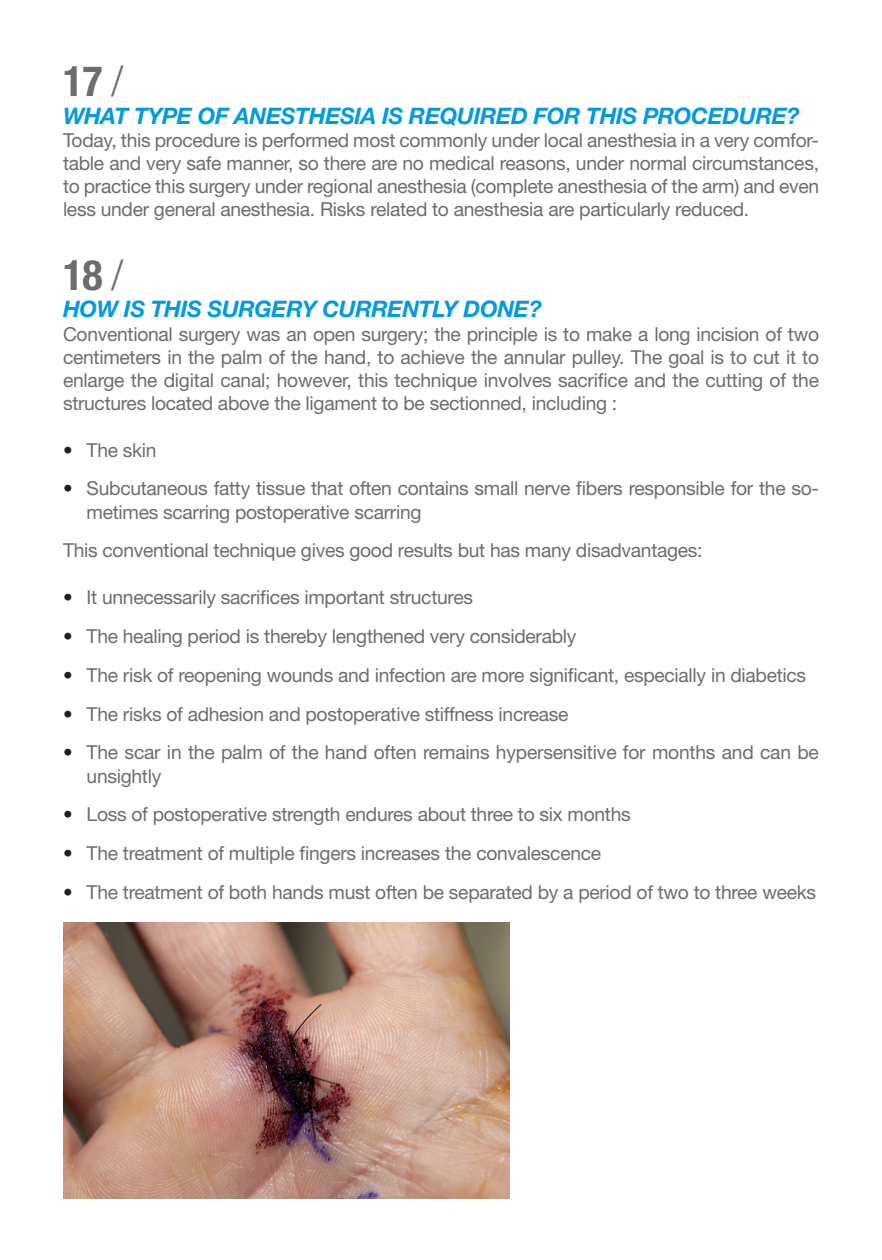
<style>
.page{position:relative;width:882px;height:1260px;background:#fff}
.page>*{position:absolute;margin:0;border:0;box-sizing:border-box;transform-origin:0 0}
.t1{font:700 condensed 42px "Helvetica Neue LT Std";color:#6c6d70}
.t2{font:italic 700 22.75px "Helvetica Neue";letter-spacing:-.015em;color:#009bde}
.t3{font:19.25px/23.1px "Helvetica Neue";letter-spacing:-.015em;color:#6c6d70;text-align:justify}
.s1{font-family:"Helvetica Neue";font-weight:300}
.s2{color:#231f20}
</style>
<div class="page">
<img style="left:63px;top:923px;width:446px;height:276px">
<h1 class="t1" style="left:63px;top:56px;width:62px">17 <span class="s1">/</span></h1>
<p class="t2" style="left:63px;top:102px;width:738px">WHAT TYPE OF ANESTHESIA IS REQUIRED FOR THIS PROCEDURE?</p>
<p class="t3" style="left:63px;top:128px;width:758px">Today, this procedure is performed most commonly under local anesthesia in a very comfor&shy;table and very safe manner, so there are no medical reasons, under normal circumstances, to practice this surgery under regional anesthesia (complete anesthesia of the arm) and even less under general anesthesia. Risks related to anesthesia are particularly reduced.</p>
<h1 class="t1" style="left:63px;top:250px;width:62px">18 <span class="s1">/</span></h1>
<p class="t2" style="left:63px;top:295px;width:480px">HOW IS THIS SURGERY CURRENTLY DONE?</p>
<p class="t3" style="left:63px;top:322px;width:758px">Conventional surgery was an open surgery; the principle is to make a long incision of two centimeters in the palm of the hand, to achieve the annular pulley. The goal is to cut it to enlarge the digital canal; however, this technique involves sacrifice and the cutting of the structures located above the ligament to be sectionned, including :</p>
<p class="t3" style="left:63px;top:438px;width:95px"><span class="s2">•</span> The skin</p>
<p class="t3" style="left:87px;top:477px;width:734px;text-indent:-24px"><span class="s2">•</span> Subcutaneous fatty tissue that often contains small nerve fibers responsible for the so&shy;metimes scarring postoperative scarring</p>
<p class="t3" style="left:63px;top:539px;width:641px">This conventional technique gives good results but has many disadvantages:</p>
<p class="t3" style="left:63px;top:585px;width:412px"><span class="s2">•</span> It unnecessarily sacrifices important structures</p>
<p class="t3" style="left:63px;top:624px;width:515px"><span class="s2">•</span> The healing period is thereby lengthened very considerably</p>
<p class="t3" style="left:63px;top:663px;width:745px"><span class="s2">•</span> The risk of reopening wounds and infection are more significant, especially in diabetics</p>
<p class="t3" style="left:63px;top:702px;width:507px"><span class="s2">•</span> The risks of adhesion and postoperative stiffness increase</p>
<p class="t3" style="left:87px;top:741px;width:734px;text-indent:-24px"><span class="s2">•</span> The scar in the palm of the hand often remains hypersensitive for months and can be unsightly</p>
<p class="t3" style="left:63px;top:803px;width:569px"><span class="s2">•</span> Loss of postoperative strength endures about three to six months</p>
<p class="t3" style="left:63px;top:842px;width:540px"><span class="s2">•</span> The treatment of multiple fingers increases the convalescence</p>
<p class="t3" style="left:63px;top:880px;width:755px"><span class="s2">•</span> The treatment of both hands must often be separated by a period of two to three weeks</p>
</div>
